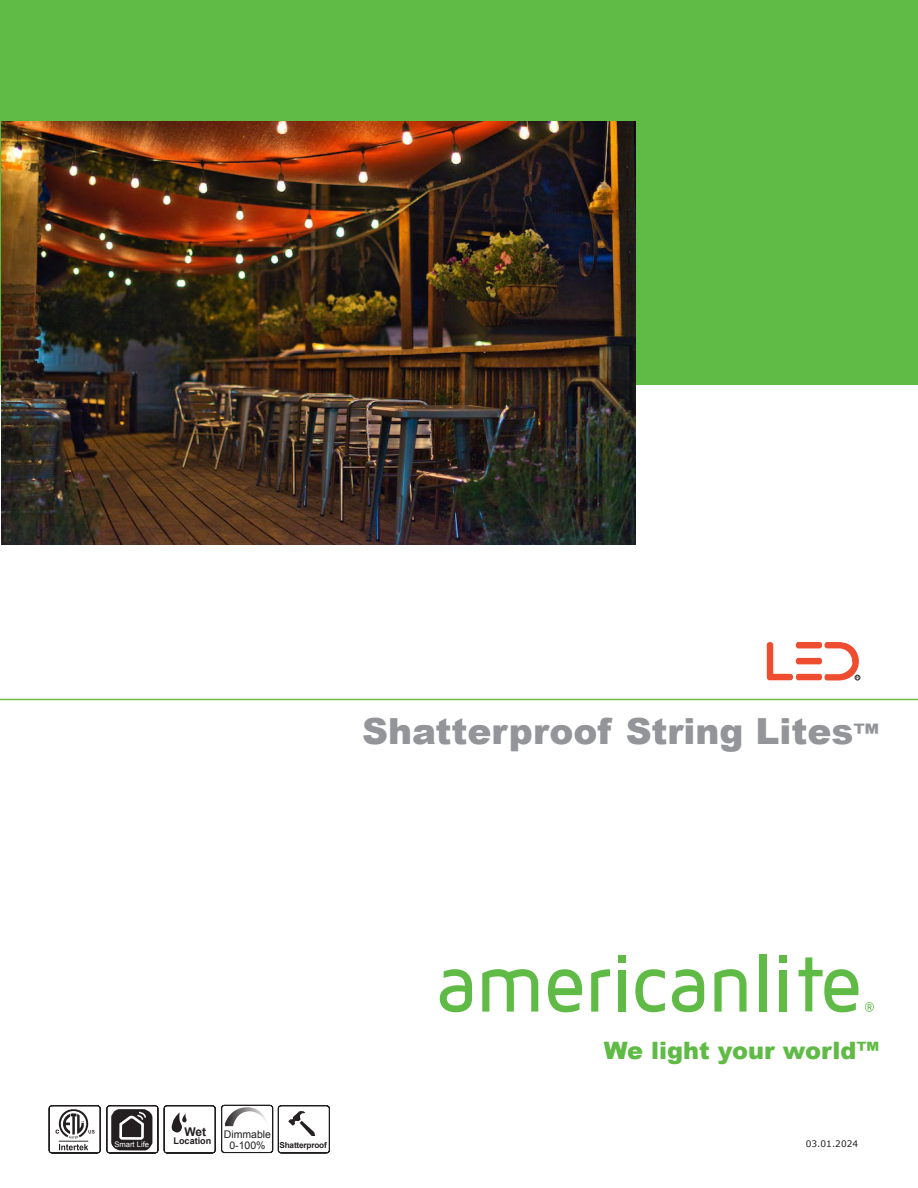
<style>
.page{position:relative;width:918px;height:1188px;background:#fff}
.page>*{position:absolute;margin:0;border:0;box-sizing:border-box;transform-origin:0 0}
.t1{font:900 36px "Arial";color:#939598}
.t2{font:900 24px "Arial";color:#60bb46}
.t3{font:700 12px "Arial";color:#231f20}
.t4{font:10.5px "Arial";color:#231f20}
.t5{font:700 9.15px "Arial";color:#231f20}
.t6{font:9px "Verdana";color:#231f20}
.t7{font:700 8.25px "Arial";letter-spacing:-.025em;color:#231f20}
.t8{font:7.65px "Arial";color:#fff}
.s1{font-size:27px}
</style>
<div class="page">
<div style="left:0;top:0;width:918px;height:385px;background:#60bb46"></div>
<hr style="left:0;top:699px;width:918px;height:1px;background:#78bc47">
<svg style="left:440px;top:969px;width:32px;height:43px"></svg>
<svg style="left:482px;top:969px;width:56px;height:43px"></svg>
<svg style="left:548px;top:969px;width:34px;height:43px"></svg>
<svg style="left:591px;top:969px;width:19px;height:43px"></svg>
<div style="left:618px;top:970px;width:7px;height:42px;background:#60bb46"></div>
<svg style="left:635px;top:969px;width:30px;height:43px"></svg>
<svg style="left:672px;top:969px;width:32px;height:43px"></svg>
<svg style="left:714px;top:969px;width:33px;height:43px"></svg>
<div style="left:759px;top:954px;width:7px;height:58px;background:#60bb46"></div>
<div style="left:779px;top:970px;width:8px;height:42px;background:#60bb46"></div>
<div style="left:618px;top:955px;width:7px;height:8px;background:#60bb46"></div>
<div style="left:779px;top:955px;width:8px;height:8px;background:#60bb46"></div>
<svg style="left:799px;top:957px;width:59px;height:55px"></svg>
<svg style="left:865px;top:1002px;width:9px;height:10px"></svg>
<svg style="left:766px;top:642px;width:95px;height:39px"></svg>
<img style="left:1px;top:122px;width:635px;height:423px">
<svg style="left:48px;top:1104px;width:282px;height:50px"></svg>
<p class="t1" style="left:362px;top:705px;width:519px">Shatterproof String Lites<span class="s1">™</span></p>
<p class="t3" style="left:184px;top:1124px;width:23px">Wet</p>
<p class="t5" style="left:174px;top:1135px;width:39px">Location</p>
<p class="t4" style="left:224px;top:1127px;width:49px">Dimmable</p>
<p class="t8" style="left:114px;top:1140px;width:36px">Smart Life</p>
<p class="t4" style="left:229px;top:1139px;width:38px">0-100%</p>
<p class="t7" style="left:280px;top:1140px;width:49px">Shatterproof</p>
<p class="t2" style="left:604px;top:1033px;width:277px">We light your world™</p>
<p class="t6" style="left:806px;top:1138px;width:54px">03.01.2024</p>
</div>
